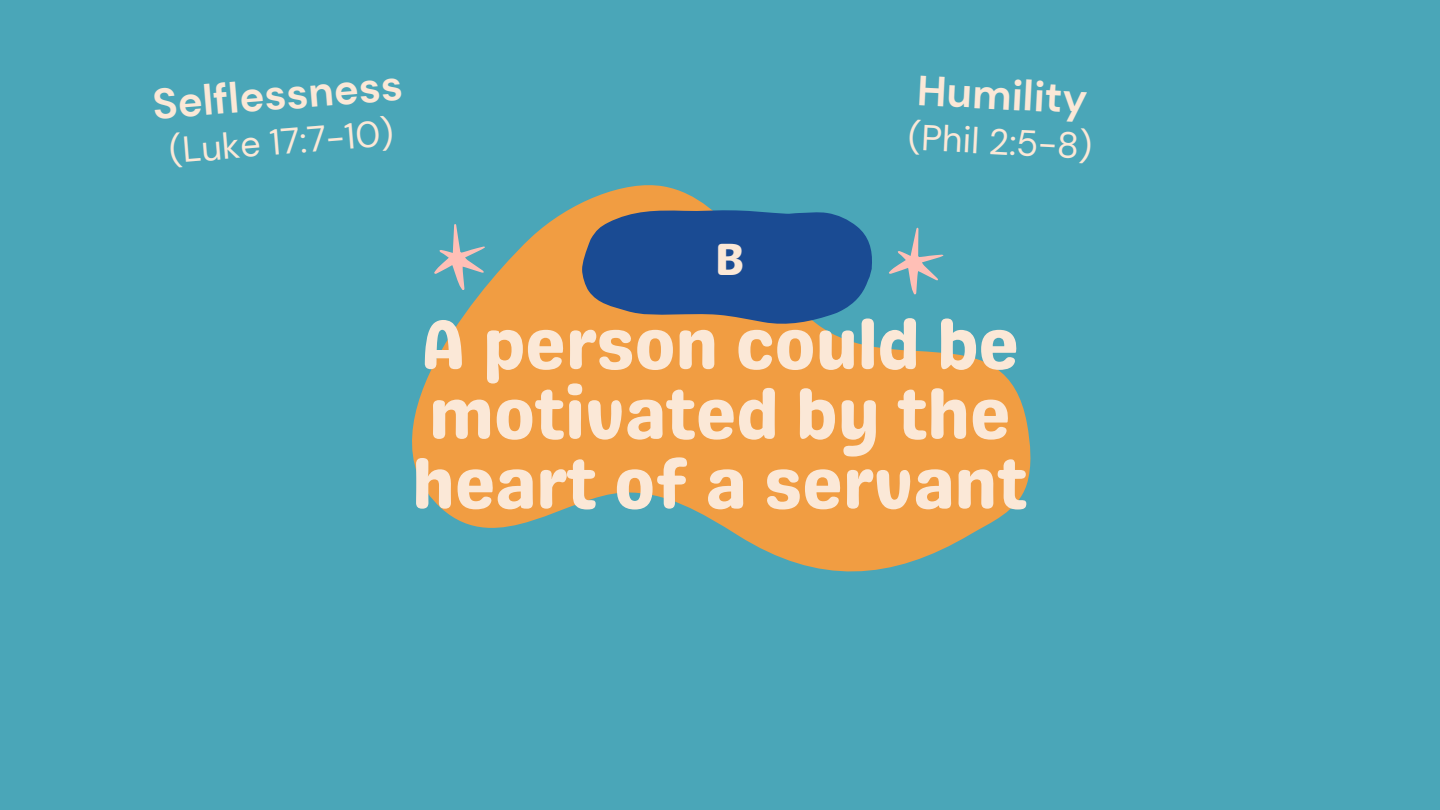
<style>
.page{position:relative;width:1440px;height:810px;background:#4aa6b8}
.page>*{position:absolute;margin:0;border:0;box-sizing:border-box;transform-origin:0 0}
.t1{font:70px/69.8px "Genty Sans";color:#fbe8d7}
.t2{font:45px "Genty Sans";color:#fbe8d7}
.t3{font:700 42px "DM Sans";color:#fbe8d7}
.t4{font:36px "DM Sans";color:#fbe8d7}
</style>
<div class="page">
<svg style="left:412px;top:185px;width:619px;height:387px;fill:#f19d42"></svg>
<svg style="left:582px;top:210px;width:291px;height:116px;background:#34598c"></svg>
<svg style="left:427px;top:220px;width:64px;height:74px"></svg>
<svg style="left:889px;top:228px;width:54px;height:66px"></svg>
<p class="t3" style="left:150px;top:79px;width:252px;rotate:-5deg">Selflessness</p>
<p class="t4" style="left:167px;top:128px;width:227px;rotate:-5deg">(Luke 17:7-10)</p>
<p class="t3" style="left:919px;top:63px;width:172px;rotate:3deg">Humility</p>
<p class="t4" style="left:909px;top:114px;width:186px;rotate:3deg">(Phil 2:5-8)</p>
<p class="t2" style="left:715px;top:232px;width:31px">B</p>
<p class="t1" style="left:412px;top:310px;width:617px">A person could be motivated by the heart of a servant</p>
</div>
